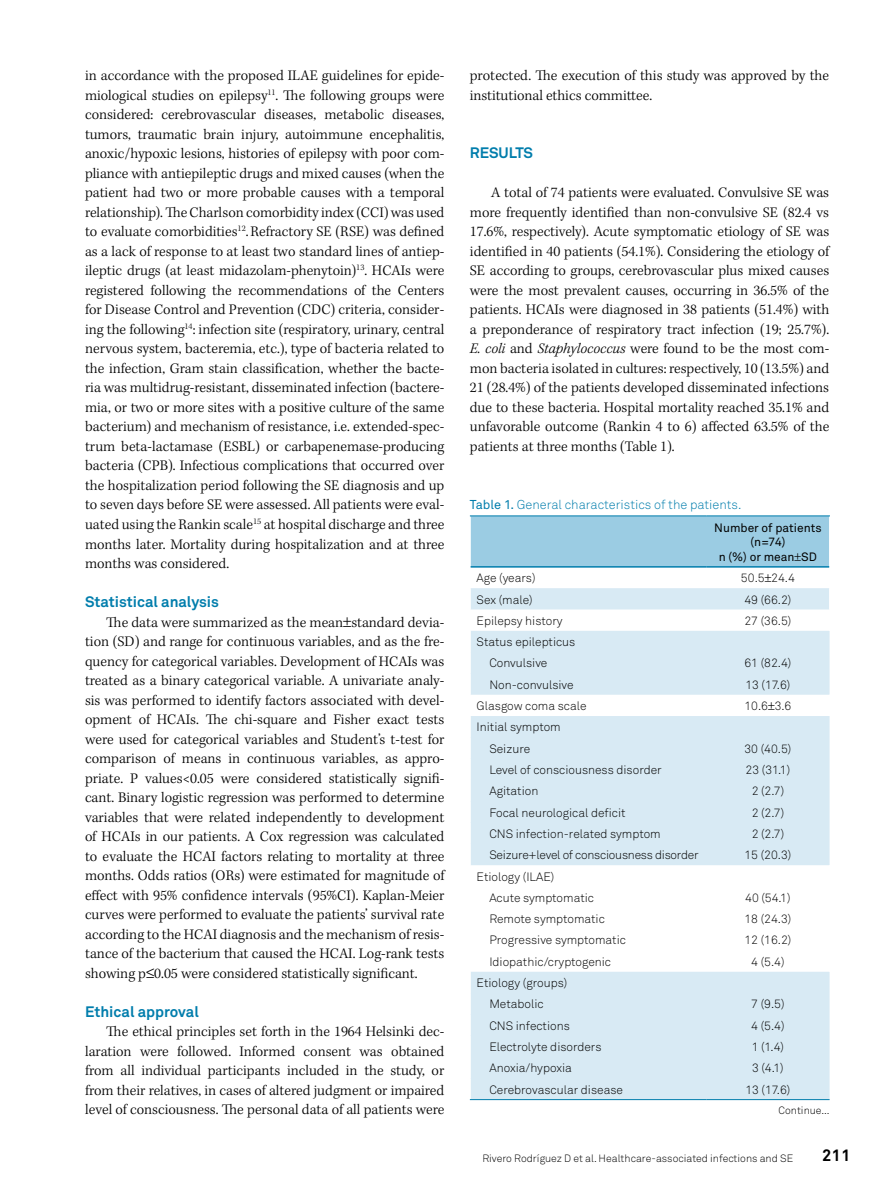
<style>
.page{position:relative;width:893px;height:1191px;background:#fff}
.page>*{position:absolute;margin:0;border:0;box-sizing:border-box;transform-origin:0 0}
.t1{font:700 16.5px "Akkurat Pro";color:#000}
.t2{font:300 15px/19.5px "Kepler Std";color:#000;text-align:justify}
.t3{font:700 15px "Akkurat Pro";color:#007dac}
.t4{font:12.75px "Akkurat Light Pro";color:#007dac}
.t5{font:12px/21.3px "Akkurat Light Pro";color:#000}
.t6{font:12px "Akkurat Light Pro";letter-spacing:-.02em;color:#000}
.t7{font:12px/14.4px "Akkurat Pro";color:#000;text-align:center}
.t8{font:10.5px "Akkurat Light Pro";color:#000}
.s1{font-style:italic}
.s2{font-family:"Akkurat Pro"}
</style>
<div class="page">
<hr style="left:470px;top:515px;width:236px;height:1px;background:#007dac">
<hr style="left:706px;top:515px;width:124px;height:1px;background:#007dac">
<hr style="left:470px;top:1099px;width:236px;height:1px;background:#007dac">
<hr style="left:706px;top:1099px;width:124px;height:1px;background:#007dac">
<svg style="left:470px;top:516px;width:360px;height:583px"></svg>
<p class="t2" style="left:85px;top:67px;width:361px">in accordance with the proposed ILAE guidelines for epide&shy;miological studies on epilepsy<sup>11</sup>. The following groups were considered: cerebrovascular diseases, metabolic diseases, tumors, traumatic brain injury, autoimmune encephalitis, anoxic/hypoxic lesions, histories of epilepsy with poor com&shy;pliance with antiepileptic drugs and mixed causes (when the patient had two or more probable causes with a temporal relationship). The Charlson comorbidity index (CCI) was used to evaluate comorbidities<sup>12</sup>.Refractory SE (RSE) was defined as a lack of response to at least two standard lines of antiep&shy;ileptic drugs (at least midazolam-phenytoin)<sup>13</sup>. HCAIs were registered following the recommendations of the Centers for Disease Control and Prevention (CDC) criteria, consider&shy;ing the following<sup>14</sup>: infection site (respiratory, urinary, central nervous system, bacteremia, etc.), type of bacteria related to the infection, Gram stain classification, whether the bacte&shy;ria was multidrug-resistant, disseminated infection (bactere&shy;mia, or two or more sites with a positive culture of the same bacterium) and mechanism of resistance, i.e. extended-spec&shy;trum beta-lactamase (ESBL) or carbapenemase-producing bacteria (CPB). Infectious complications that occurred over the hospitalization period following the SE diagnosis and up to seven days before SE were assessed. All patients were eval&shy;uated using the Rankin scale<sup>15</sup> at hospital discharge and three months later. Mortality during hospitalization and at three months was considered.</p>
<p class="t3" style="left:85px;top:592px;width:136px">Statistical analysis</p>
<p class="t2" style="left:85px;top:613px;width:361px;text-indent:21px">The data were summarized as the mean standard devia&shy;tion (SD) and range for continuous variables, and as the fre&shy;quency for categorical variables. Development of HCAIs was treated as a binary categorical variable. A univariate analy&shy;sis was performed to identify factors associated with devel&shy;opment of HCAIs. The chi-square and Fisher exact tests were used for categorical variables and Student’s t-test for comparison of means in continuous variables, as appro&shy;priate. P values&lt;0.05 were considered statistically signifi&shy;cant. Binary logistic regression was performed to determine variables that were related independently to development of HCAIs in our patients. A Cox regression was calculated to evaluate the HCAI factors relating to mortality at three months. Odds ratios (ORs) were estimated for magnitude of effect with 95% confidence intervals (95%CI). Kaplan-Meier curves were performed to evaluate the patients’ survival rate according to the HCAI diagnosis and the mechanism of resis&shy;tance of the bacterium that caused the HCAI. Log-rank tests showing p≤0.05 were considered statistically significant.</p>
<p class="t3" style="left:85px;top:1002px;width:115px">Ethical approval</p>
<p class="t2" style="left:85px;top:1022px;width:361px;text-indent:21px">The ethical principles set forth in the 1964 Helsinki dec&shy;laration were followed. Informed consent was obtained from all individual participants included in the study, or from their relatives, in cases of altered judgment or impaired level of consciousness. The personal data of all patients were</p>
<p class="t2" style="left:470px;top:67px;width:361px">protected. The execution of this study was approved by the institutional ethics committee.</p>
<p class="t3" style="left:470px;top:144px;width:65px">RESULTS</p>
<p class="t2" style="left:470px;top:184px;width:361px;text-indent:21px">A total of 74 patients were evaluated. Convulsive SE was more frequently identified than non-convulsive SE (82.4 vs 17.6%, respectively). Acute symptomatic etiology of SE was identified in 40 patients (54.1%). Considering the etiology of SE according to groups, cerebrovascular plus mixed causes were the most prevalent causes, occurring in 36.5% of the patients. HCAIs were diagnosed in 38 patients (51.4%) with a preponderance of respiratory tract infection (19; 25.7%).<br><span class="s1">E. coli</span> and <span class="s1">Staphylococcus</span> were found to be the most com&shy;mon bacteria isolated in cultures: respectively, 10 (13.5%) and 21 (28.4%) of the patients developed disseminated infections due to these bacteria. Hospital mortality reached 35.1% and unfavorable outcome (Rankin 4 to 6) affected 63.5% of the patients at three months (Table 1).</p>
<p class="t4" style="left:470px;top:497px;width:273px"><span class="s2">Table 1.</span> General characteristics of the patients.</p>
<p class="t7" style="left:714px;top:520px;width:109px">Number of patients (n=74)<br>n (%) or mean SD</p>
<p class="t5" style="left:477px;top:567px;width:60px">Age (years)</p>
<p class="t5" style="left:741px;top:567px;width:55px">50.5 24.4</p>
<p class="t5" style="left:477px;top:589px;width:58px">Sex (male)</p>
<p class="t5" style="left:744px;top:589px;width:48px">49 (66.2)</p>
<p class="t5" style="left:477px;top:610px;width:88px">Epilepsy history</p>
<p class="t5" style="left:744px;top:610px;width:48px">27 (36.5)</p>
<p class="t5" style="left:489px;top:631px;width:88px;text-indent:-13px">Status epilepticus<br>Convulsive</p>
<p class="t5" style="left:744px;top:653px;width:48px">61 (82.4)</p>
<p class="t5" style="left:489px;top:674px;width:86px">Non-convulsive</p>
<p class="t5" style="left:745px;top:674px;width:46px">13 (17.6)</p>
<p class="t5" style="left:477px;top:695px;width:111px">Glasgow coma scale</p>
<p class="t5" style="left:744px;top:695px;width:49px">10.6 3.6</p>
<p class="t5" style="left:489px;top:717px;width:73px;text-indent:-13px">Initial symptom<br>Seizure</p>
<p class="t5" style="left:744px;top:738px;width:48px">30 (40.5)</p>
<p class="t5" style="left:489px;top:759px;width:174px">Level of consciousness disorder</p>
<p class="t5" style="left:746px;top:759px;width:46px">23 (31.1)</p>
<p class="t5" style="left:489px;top:780px;width:51px">Agitation</p>
<p class="t5" style="left:752px;top:780px;width:34px">2 (2.7)</p>
<p class="t5" style="left:489px;top:802px;width:138px">Focal neurological deficit</p>
<p class="t5" style="left:752px;top:802px;width:34px">2 (2.7)</p>
<p class="t5" style="left:489px;top:823px;width:173px">CNS infection-related symptom</p>
<p class="t5" style="left:752px;top:823px;width:34px">2 (2.7)</p>
<p class="t6" style="left:489px;top:848px;width:211px">Seizure+level of consciousness disorder</p>
<p class="t5" style="left:744px;top:844px;width:48px">15 (20.3)</p>
<p class="t5" style="left:489px;top:866px;width:106px;text-indent:-13px">Etiology (ILAE)<br>Acute symptomatic</p>
<p class="t5" style="left:745px;top:887px;width:47px">40 (54.1)</p>
<p class="t5" style="left:489px;top:908px;width:117px">Remote symptomatic</p>
<p class="t5" style="left:744px;top:908px;width:48px">18 (24.3)</p>
<p class="t5" style="left:489px;top:930px;width:138px">Progressive symptomatic</p>
<p class="t5" style="left:744px;top:930px;width:48px">12 (16.2)</p>
<p class="t5" style="left:489px;top:951px;width:123px">Idiopathic/cryptogenic</p>
<p class="t5" style="left:751px;top:951px;width:35px">4 (5.4)</p>
<p class="t5" style="left:489px;top:972px;width:79px;text-indent:-13px">Etiology (groups)<br>Metabolic</p>
<p class="t5" style="left:751px;top:993px;width:35px">7 (9.5)</p>
<p class="t5" style="left:489px;top:1015px;width:82px">CNS infections</p>
<p class="t5" style="left:751px;top:1015px;width:35px">4 (5.4)</p>
<p class="t5" style="left:489px;top:1036px;width:114px">Electrolyte disorders</p>
<p class="t5" style="left:752px;top:1036px;width:34px">1 (1.4)</p>
<p class="t5" style="left:489px;top:1057px;width:84px">Anoxia/hypoxia</p>
<p class="t5" style="left:752px;top:1057px;width:33px">3 (4.1)</p>
<p class="t5" style="left:489px;top:1079px;width:135px">Cerebrovascular disease</p>
<p class="t5" style="left:745px;top:1079px;width:46px">13 (17.6)</p>
<p class="t8" style="left:779px;top:1104px;width:53px">Continue...</p>
<p class="t8" style="left:482px;top:1151px;width:312px">Rivero Rodríguez D et al. Healthcare-associated infections and SE</p>
<p class="t1" style="left:822px;top:1145px;width:30px">211</p>
</div>
